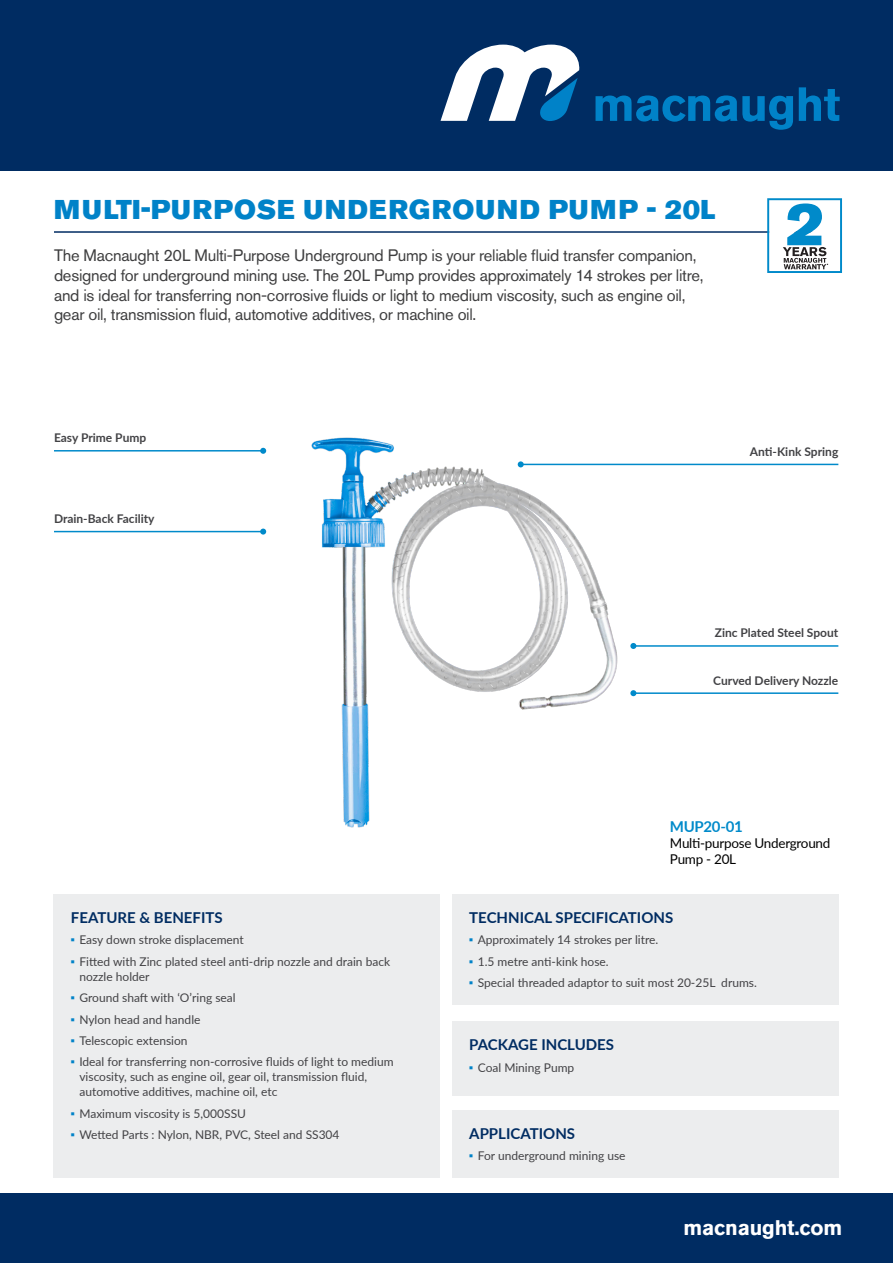
<style>
.page{position:relative;width:893px;height:1263px;background:#fff}
.page>*{position:absolute;margin:0;border:0;box-sizing:border-box;transform-origin:0 0}
.HEADING{font:27px "Akzidenz Grotesk Pro Super";letter-spacing:.05em;color:#0082c8}
.t1{font:700 21px "Akzidenz Grotesk Pro";letter-spacing:-.01em;color:#fff}
.Body{font:16.5px/19.8px "Akzidenz Grotesk Pro";letter-spacing:-.015em;color:#3e3e3f}
.Tech_Spec_Heading_-_MAC{font:700 15px "Lato";color:#002c62}
.t2{font:700 15px "Lato";letter-spacing:-.02em;color:#008aca}
.Product_Title{font:13.5px/16.2px "Lato";letter-spacing:-.02em;color:#000}
.t3{font:12px/15px "Lato";color:#424245}
.t4{font:700 12px "Lato";color:#424245}
.s1{font-family:"Akzidenz Grotesk Pro";font-weight:700;color:#0082c8}
</style>
<div class="page">
<div style="left:0;top:1193px;width:893px;height:70px;background:#002c62"></div>
<div style="left:0;top:0;width:893px;height:170px;background:#002c62"></div>
<hr style="left:54px;top:231px;width:778px;height:2px;background:#002c62">
<svg style="left:595px;top:95px;width:198px;height:35px"></svg>
<svg style="left:799px;top:87px;width:41px;height:34px"></svg>
<svg style="left:441px;top:45px;width:139px;height:76px"></svg>
<div style="left:54px;top:894px;width:386px;height:283px;background:#ecedee"></div>
<div style="left:452px;top:894px;width:386px;height:110px;background:#ecedee"></div>
<div style="left:452px;top:1021px;width:386px;height:75px;background:#ecedee"></div>
<div style="left:452px;top:1109px;width:386px;height:68px;background:#ecedee"></div>
<img style="left:166px;top:437px;width:574px;height:391px">
<svg style="left:767px;top:198px;width:75px;height:75px"></svg>
<hr style="left:54px;top:531px;width:209px;height:1px;background:#008aca">
<svg style="left:260px;top:529px;width:6px;height:6px"></svg>
<hr style="left:521px;top:464px;width:317px;height:1px;background:#008aca">
<svg style="left:518px;top:461px;width:6px;height:6px"></svg>
<hr style="left:633px;top:645px;width:205px;height:2px;background:#008aca">
<svg style="left:630px;top:643px;width:6px;height:6px"></svg>
<hr style="left:633px;top:692px;width:205px;height:2px;background:#008aca">
<svg style="left:630px;top:690px;width:6px;height:6px"></svg>
<hr style="left:54px;top:450px;width:209px;height:1px;background:#008aca">
<svg style="left:260px;top:448px;width:6px;height:6px"></svg>
<p class="HEADING" style="left:54px;top:192px;width:662px">MULTI-PURPOSE UNDERGROUND PUMP - 20L</p>
<p class="Body" style="left:54px;top:245px;width:651px">The Macnaught 20L Multi-Purpose Underground Pump is your reliable fluid transfer companion, designed for underground mining use. The 20L Pump provides approximately 14 strokes per litre, and is ideal for transferring non-corrosive fluids or light to medium viscosity, such as engine oil, gear oil, transmission fluid, automotive additives, or machine oil.</p>
<p class="t4" style="left:54px;top:429px;width:94px">Easy Prime Pump</p>
<p class="t4" style="left:54px;top:510px;width:102px">Drain-Back Facility</p>
<p class="Tech_Spec_Heading_-_MAC" style="left:71px;top:906px;width:153px">FEATURE &amp; BENEFITS</p>
<p class="t3" style="left:71px;top:932px;width:174px"><span class="s1">•</span> Easy down stroke displacement</p>
<p class="t3" style="left:79px;top:953px;width:312px;text-indent:-9px"><span class="s1">•</span> Fitted with Zinc plated steel anti-drip nozzle and drain back nozzle holder</p>
<p class="t3" style="left:71px;top:990px;width:166px"><span class="s1">•</span> Ground shaft with ‘O’ring seal</p>
<p class="t3" style="left:71px;top:1011px;width:131px"><span class="s1">•</span> Nylon head and handle</p>
<p class="t3" style="left:71px;top:1032px;width:118px"><span class="s1">•</span> Telescopic extension</p>
<p class="t3" style="left:79px;top:1054px;width:316px;text-indent:-9px"><span class="s1">•</span> Ideal for transferring non-corrosive fluids of light to medium viscosity, such as engine oil, gear oil, transmission fluid, automotive additives, machine oil, etc</p>
<p class="t3" style="left:71px;top:1105px;width:177px"><span class="s1">•</span> Maximum viscosity is 5,000SSU</p>
<p class="t3" style="left:71px;top:1127px;width:270px"><span class="s1">•</span> Wetted Parts : Nylon, NBR, PVC, Steel and SS304</p>
<p class="t4" style="left:750px;top:443px;width:90px">Anti-Kink Spring</p>
<p class="t4" style="left:715px;top:624px;width:125px">Zinc Plated Steel Spout</p>
<p class="t4" style="left:713px;top:671px;width:127px">Curved Delivery Nozzle</p>
<p class="t2" style="left:670px;top:815px;width:74px">MUP20-01</p>
<p class="Product_Title" style="left:670px;top:834px;width:162px">Multi-purpose Underground<br>Pump - 20L</p>
<p class="Tech_Spec_Heading_-_MAC" style="left:469px;top:906px;width:206px">TECHNICAL SPECIFICATIONS</p>
<p class="t3" style="left:469px;top:932px;width:191px"><span class="s1">•</span> Approximately 14 strokes per litre.</p>
<p class="t3" style="left:469px;top:953px;width:141px"><span class="s1">•</span> 1.5 metre anti-kink hose.</p>
<p class="t3" style="left:469px;top:975px;width:289px"><span class="s1">•</span> Special threaded adaptor to suit most 20-25L drums.</p>
<p class="Tech_Spec_Heading_-_MAC" style="left:469px;top:1034px;width:146px">PACKAGE INCLUDES</p>
<p class="t3" style="left:469px;top:1059px;width:107px"><span class="s1">•</span> Coal Mining Pump</p>
<p class="Tech_Spec_Heading_-_MAC" style="left:469px;top:1122px;width:107px">APPLICATIONS</p>
<p class="t3" style="left:469px;top:1148px;width:158px"><span class="s1">•</span> For underground mining use</p>
<h2 class="t1" style="left:683px;top:1214px;width:160px">macnaught.com</h2>
</div>
